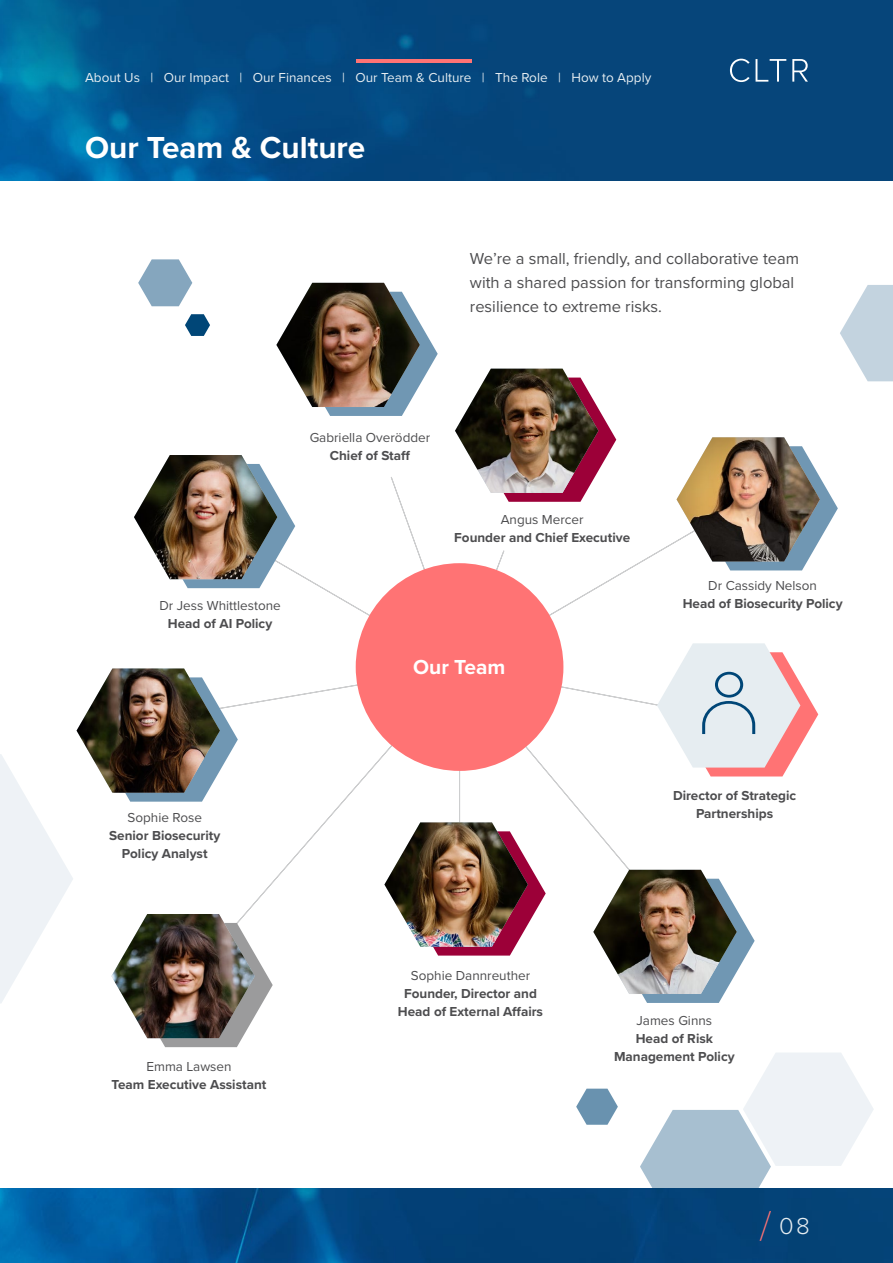
<style>
.page{position:relative;width:893px;height:1263px;background:#fff}
.page>*{position:absolute;margin:0;border:0;box-sizing:border-box;transform-origin:0 0}
.t1{font:700 31.5px "Proxima Nova";color:#fff}
.t2{font:300 24px "Proxima Nova";color:#e6edf1}
.t3{font:700 21px "Proxima Nova";color:#fff}
.t4{font:16.5px/24px "Proxima Nova";color:#4d4d4f}
.t5{font:700 13.5px/18px "Proxima Nova";color:#4d4d4f;text-align:center}
.t6{font:13.5px "Proxima Nova";color:#4d4d4f}
.t7{font:13.5px "Proxima Nova";color:#e6edf1}
.s1{font-family:"Proxima Nova T";font-weight:100;font-size:42.3px;color:#ff7374}
</style>
<div class="page">
<svg style="left:576px;top:1089px;width:42px;height:36px"></svg>
<svg style="left:640px;top:1053px;width:234px;height:135px"></svg>
<svg style="left:840px;top:285px;width:53px;height:96px"></svg>
<img style="left:0;top:0;width:893px;height:181px">
<img style="left:0;top:1188px;width:893px;height:75px">
<svg style="left:325px;top:323px;width:113px;height:93px"></svg>
<img style="left:276px;top:283px;width:144px;height:124px">
<svg style="left:598px;top:408px;width:18px;height:64px"></svg>
<img style="left:455px;top:369px;width:143px;height:107px">
<svg style="left:187px;top:476px;width:558px;height:480px"></svg>
<div style="left:356px;top:563px;width:207px;height:208px;background:#ff7374;border-radius:50%"></div>
<svg style="left:730px;top:59px;width:78px;height:23px;background:#366993"></svg>
<hr style="left:356px;top:59px;width:115px;height:4px;background:#ff7374">
<svg style="left:138px;top:259px;width:54px;height:47px"></svg>
<svg style="left:185px;top:314px;width:25px;height:22px"></svg>
<svg style="left:169px;top:476px;width:126px;height:112px"></svg>
<img style="left:134px;top:455px;width:143px;height:124px">
<svg style="left:0;top:668px;width:273px;height:379px"></svg>
<img style="left:111px;top:914px;width:144px;height:124px">
<svg style="left:384px;top:822px;width:162px;height:133px"></svg>
<img style="left:384px;top:822px;width:144px;height:125px">
<svg style="left:642px;top:870px;width:113px;height:133px"></svg>
<img style="left:593px;top:870px;width:144px;height:124px">
<svg style="left:676px;top:477px;width:162px;height:93px"></svg>
<img style="left:676px;top:437px;width:144px;height:124px">
<svg style="left:657px;top:643px;width:161px;height:133px"></svg>
<p class="t7" style="left:85px;top:67px;width:568px">About Us | Our Impact | Our Finances | Our Team &amp; Culture | The Role | How to Apply</p>
<h1 class="t1" style="left:85px;top:124px;width:282px">Our Team &amp; Culture</h1>
<p class="t4" style="left:470px;top:246px;width:331px">We’re a small, friendly, and collaborative team with a shared passion for transforming global resilience to extreme risks.</p>
<p class="t6" style="left:159px;top:596px;width:123px">Dr Jess Whittlestone</p>
<p class="t5" style="left:168px;top:614px;width:106px">Head of AI Policy</p>
<p class="t6" style="left:310px;top:427px;width:122px">Gabriella Overödder</p>
<p class="t5" style="left:330px;top:446px;width:82px">Chief of Staff</p>
<p class="t6" style="left:501px;top:509px;width:84px">Angus Mercer</p>
<p class="t5" style="left:454px;top:528px;width:177px">Founder and Chief Executive</p>
<p class="t6" style="left:708px;top:575px;width:110px">Dr Cassidy Nelson</p>
<p class="t5" style="left:683px;top:594px;width:161px">Head of Biosecurity Policy</p>
<p class="t6" style="left:128px;top:807px;width:76px">Sophie Rose</p>
<p class="t5" style="left:109px;top:826px;width:113px">Senior Biosecurity<br>Policy Analyst</p>
<p class="t6" style="left:146px;top:1057px;width:87px">Emma Lawsen</p>
<p class="t5" style="left:112px;top:1075px;width:156px">Team Executive Assistant</p>
<h3 class="t3" style="left:413px;top:651px;width:94px">Our Team</h3>
<p class="t6" style="left:411px;top:966px;width:121px">Sophie Dannreuther</p>
<p class="t5" style="left:398px;top:984px;width:147px">Founder, Director and<br>Head of External Affairs</p>
<p class="t5" style="left:673px;top:786px;width:125px">Director of Strategic<br>Partnerships</p>
<p class="t6" style="left:636px;top:1010px;width:77px">James Ginns</p>
<p class="t5" style="left:614px;top:1029px;width:122px">Head of Risk<br>Management Policy</p>
<h2 class="t2" style="left:760px;top:1208px;width:52px"><span class="s1">/</span> 08</h2>
</div>
